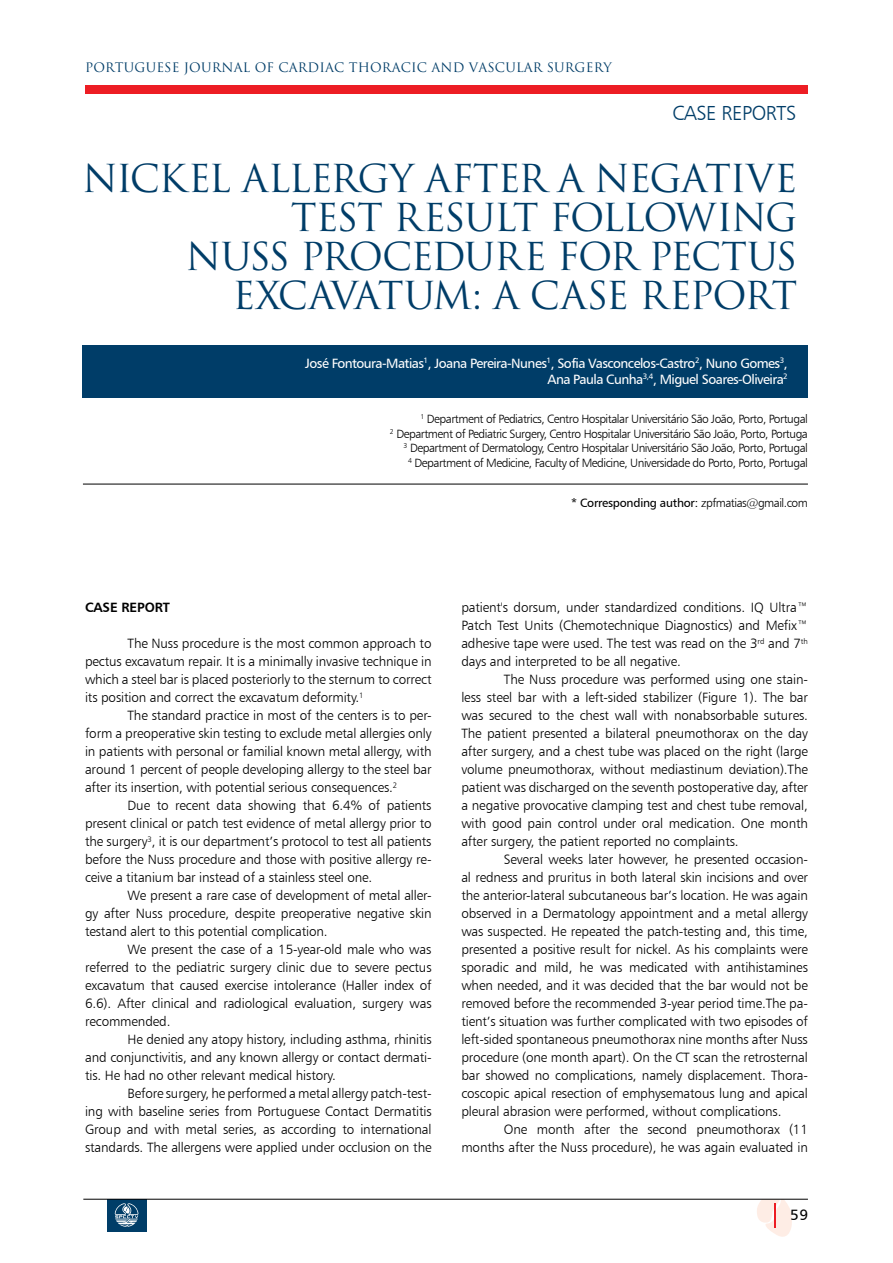
<style>
.page{position:relative;width:893px;height:1263px;background:#fff}
.page>*{position:absolute;margin:0;border:0;box-sizing:border-box;transform-origin:0 0}
.t1{font:37.5px/39px "Trajan Pro 3";letter-spacing:-.04em;color:#003d68;text-align:right}
.t2{font:20.4px "Humanist 777 BT Light B";letter-spacing:-.02em;color:#003d68}
.t3{font:15px "Humanist 777 BT Roman B";color:#000}
.t4{font:13.5px/18px "Humanist 777 BT Light B";letter-spacing:-.01em;color:#000;text-align:justify}
.t5{font:13.5px/16.2px "Humanist 777 BT Roman B";letter-spacing:-.04em;color:#fff;text-align:right}
.t6{font:13.5px "Humanist 777 BT Bold B";letter-spacing:-.01em;color:#000}
.t7{font:12.75px "Trajan Pro 3";letter-spacing:.01em;color:#003d68}
.t8{font:12px/14.4px "Humanist 777 BT Light B";letter-spacing:-.04em;color:#000;text-align:right}
.t9{font:12px "Humanist 777 BT Roman B";letter-spacing:-.02em;color:#000}
.s1{font-family:"Humanist 777 BT Light B"}
</style>
<div class="page">
<div style="left:107px;top:1199px;width:40px;height:33px;background:#003d68"></div>
<svg style="left:115px;top:1203px;width:23px;height:24px"></svg>
<svg style="left:757px;top:1200px;width:35px;height:37px"></svg>
<hr style="left:83px;top:1199px;width:725px;height:1px;background:#000">
<div style="left:85px;top:85px;width:723px;height:8px;background:#ed1d24"></div>
<div style="left:83px;top:345px;width:725px;height:52px;background:#003d68"></div>
<hr style="left:83px;top:484px;width:725px;height:1px;background:#000">
<p class="t7" style="left:85px;top:59px;width:528px">PORTUGUESE JOURNAL OF CARDIAC THORACIC AND VASCULAR SURGERY</p>
<h2 class="t2" style="left:672px;top:100px;width:125px">CASE REPORTS</h2>
<h1 class="t1" style="left:82px;top:161px;width:716px">NICKEL ALLERGY AFTER A NEGATIVE<br>TEST RESULT FOLLOWING<br>NUSS PROCEDURE FOR PECTUS<br>EXCAVATUM: A CASE REPORT</h1>
<p class="t5" style="left:305px;top:354px;width:484px">José Fontoura-Matias<sup>1</sup>, Joana Pereira-Nunes<sup>1</sup>, Sofia Vasconcelos-Castro<sup>2</sup>, Nuno Gomes<sup>3</sup>,<br>Ana Paula Cunha<sup>3,4</sup>, Miguel Soares-Oliveira<sup>2</sup></p>
<p class="t8" style="left:390px;top:412px;width:420px"><sup>1</sup> Department of Pediatrics, Centro Hospitalar Universitário São João, Porto, Portugal<br><sup>2</sup> Department of Pediatric Surgery, Centro Hospitalar Universitário São João, Porto, Portuga <sup>3</sup> Department of Dermatology, Centro Hospitalar Universitário São João, Porto, Portugal<br><sup>4</sup> Department of Medicine, Faculty of Medicine, Universidade do Porto, Porto, Portugal</p>
<p class="t9" style="left:571px;top:495px;width:238px">* Corresponding author: <span class="s1">zpfmatias@gmail.com</span></p>
<p class="t6" style="left:85px;top:599px;width:86px">CASE REPORT</p>
<p class="t4" style="left:85px;top:634px;width:348px;text-indent:43px">The Nuss procedure is the most common approach to pectus excavatum repair. It is a minimally invasive technique in which a steel bar is placed posteriorly to the sternum to correct its position and correct the excavatum deformity.<sup>1</sup></p>
<p class="t4" style="left:85px;top:706px;width:348px;text-indent:43px">The standard practice in most of the centers is to per&shy;form a preoperative skin testing to exclude metal allergies only in patients with personal or familial known metal allergy, with around 1 percent of people developing allergy to the steel bar after its insertion, with potential serious consequences.<sup>2</sup></p>
<p class="t4" style="left:85px;top:796px;width:348px;text-indent:43px">Due to recent data showing that 6.4% of patients present clinical or patch test evidence of metal allergy prior to the surgery<sup>3</sup>, it is our department’s protocol to test all patients before the Nuss procedure and those with positive allergy re&shy;ceive a titanium bar instead of a stainless steel one.</p>
<p class="t4" style="left:85px;top:886px;width:348px;text-indent:43px">We present a rare case of development of metal aller&shy;gy after Nuss procedure, despite preoperative negative skin testand alert to this potential complication.</p>
<p class="t4" style="left:85px;top:940px;width:348px;text-indent:43px">We present the case of a 15-year-old male who was referred to the pediatric surgery clinic due to severe pectus excavatum that caused exercise intolerance (Haller index of 6.6). After clinical and radiological evaluation, surgery was recommended.</p>
<p class="t4" style="left:85px;top:1030px;width:348px;text-indent:43px">He denied any atopy history, including asthma, rhinitis and conjunctivitis, and any known allergy or contact dermati&shy;tis. He had no other relevant medical history.</p>
<p class="t4" style="left:85px;top:1084px;width:348px;text-indent:43px">Before surgery, he performed a metal allergy patch-test&shy;ing with baseline series from Portuguese Contact Dermatitis Group and with metal series, as according to international standards. The allergens were applied under occlusion on the</p>
<p class="t4" style="left:461px;top:598px;width:348px">patient's dorsum, under standardized conditions. IQ Ultra™ Patch Test Units (Chemotechnique Diagnostics) and Mefix™ adhesive tape were used. The test was read on the 3<sup>rd</sup> and 7<sup>th </sup>days and interpreted to be all negative.</p>
<p class="t4" style="left:461px;top:670px;width:348px;text-indent:43px">The Nuss procedure was performed using one stain&shy;less steel bar with a left-sided stabilizer (Figure 1). The bar was secured to the chest wall with nonabsorbable sutures.<br>The patient presented a bilateral pneumothorax on the day after surgery, and a chest tube was placed on the right (large volume pneumothorax, without mediastinum deviation).The patient was discharged on the seventh postoperative day, after a negative provocative clamping test and chest tube removal, with good pain control under oral medication. One month after surgery, the patient reported no complaints.</p>
<p class="t4" style="left:461px;top:850px;width:348px;text-indent:43px">Several weeks later however, he presented occasion&shy;al redness and pruritus in both lateral skin incisions and over the anterior-lateral subcutaneous bar’s location. He was again observed in a Dermatology appointment and a metal allergy was suspected. He repeated the patch-testing and, this time, presented a positive result for nickel. As his complaints were sporadic and mild, he was medicated with antihistamines when needed, and it was decided that the bar would not be removed before the recommended 3-year period time.The pa&shy;tient’s situation was further complicated with two episodes of left-sided spontaneous pneumothorax nine months after Nuss procedure (one month apart). On the CT scan the retrosternal bar showed no complications, namely displacement. Thora&shy;coscopic apical resection of emphysematous lung and apical pleural abrasion were performed, without complications.</p>
<p class="t4" style="left:461px;top:1120px;width:348px;text-align:right">One month after the second pneumothorax (11 months after the Nuss procedure), he was again evaluated in</p>
<p class="t3" style="left:790px;top:1205px;width:19px">59</p>
</div>
